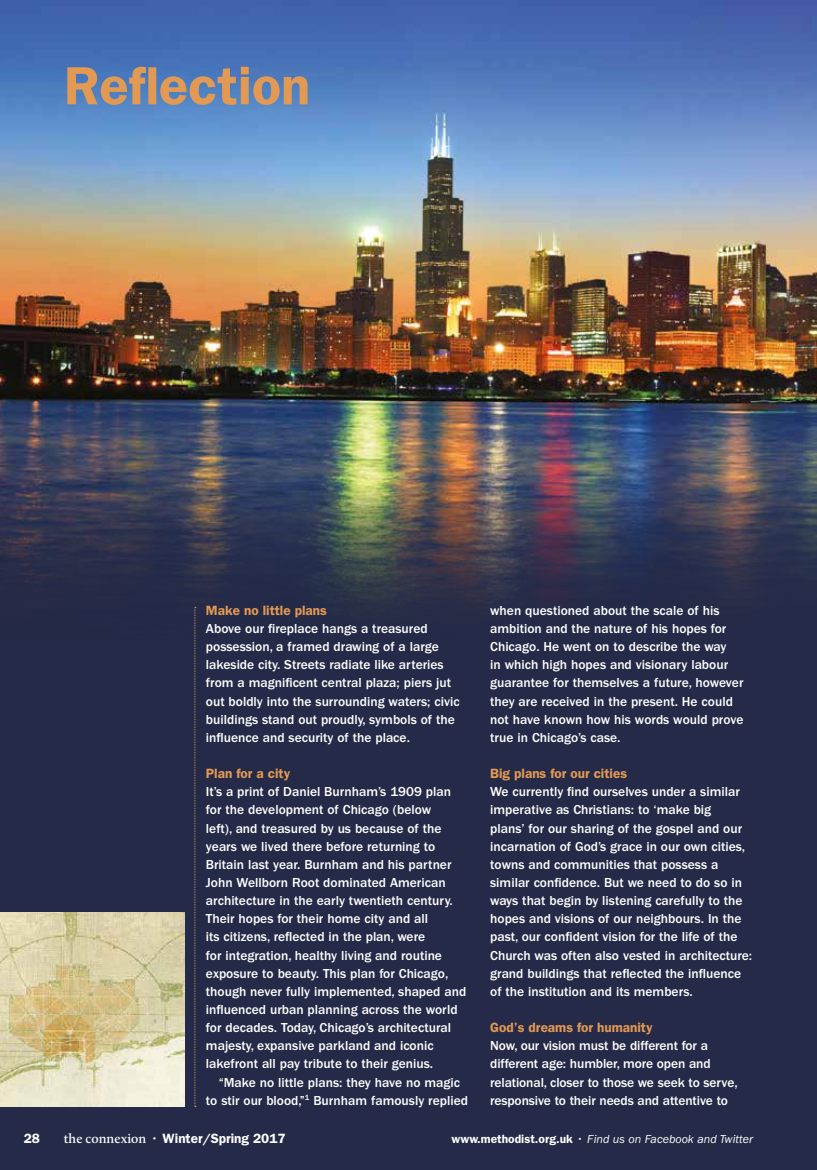
<style>
.page{position:relative;width:817px;height:1170px;background:#fff}
.page>*{position:absolute;margin:0;border:0;box-sizing:border-box;transform-origin:0 0}
.t1{font:600 54px "Franklin Gothic";color:#e29954}
.t2{font:500 13.5px/18.1px "Franklin Gothic";color:#fff}
.t3{font:600 13.5px "Franklin Gothic";color:#e29954}
.t4{font:600 13.5px "Franklin Gothic";color:#fff}
.t5{font:italic 12px "Franklin Gothic";color:#fff}
.s1{font-family:"Calluna"}
.s2{font-weight:400}
.s3{font-weight:600;font-style:normal}
.s4{font-style:normal}
</style>
<div class="page">
<img style="left:0;top:0;width:816px;height:485px">
<svg style="left:0;top:485px;width:816px;height:156px;background:#35384d"></svg>
<div style="left:0;top:641px;width:816px;height:528px;background:#242a47"></div>
<svg style="left:194px;top:607px;width:2px;height:500px"></svg>
<img style="left:0;top:912px;width:185px;height:194px">
<h1 class="t1" style="left:64px;top:54px;width:248px">Reflection</h1>
<p class="t3" style="left:206px;top:602px;width:122px">Make no little plans</p>
<p class="t2" style="left:206px;top:619px;width:255px">Above our fireplace hangs a treasured possession, a framed drawing of a large lakeside city. Streets radiate like arteries from a magnificent central plaza; piers jut out boldly into the surrounding waters; civic buildings stand out proudly, symbols of the influence and security of the place.</p>
<p class="t3" style="left:206px;top:765px;width:86px">Plan for a city</p>
<p class="t2" style="left:206px;top:782px;width:262px">It’s a print of Daniel Burnham’s 1909 plan for the development of Chicago (below<br>left), and treasured by us because of the years we lived there before returning to Britain last year. Burnham and his partner John Wellborn Root dominated American architecture in the early twentieth century.<br>Their hopes for their home city and all<br>its citizens, reflected in the plan, were<br>for integration, healthy living and routine exposure to beauty. This plan for Chicago, though never fully implemented, shaped and influenced urban planning across the world for decades. Today, Chicago’s architectural majesty, expansive parkland and iconic lakefront all pay tribute to their genius.</p>
<p class="t2" style="left:206px;top:1073px;width:263px;text-align:center">“Make no little plans: they have no magic<br>to stir our blood,”<sup>1</sup> Burnham famously replied</p>
<p class="t2" style="left:490px;top:601px;width:255px">when questioned about the scale of his ambition and the nature of his hopes for Chicago. He went on to describe the way<br>in which high hopes and visionary labour guarantee for themselves a future, however they are received in the present. He could not have known how his words would prove true in Chicago’s case.</p>
<p class="t3" style="left:490px;top:765px;width:138px">Big plans for our cities</p>
<p class="t2" style="left:490px;top:782px;width:263px">We currently find ourselves under a similar imperative as Christians: to ‘make big<br>plans’ for our sharing of the gospel and our incarnation of God’s grace in our own cities, towns and communities that possess a similar confidence. But we need to do so in ways that begin by listening carefully to the hopes and visions of our neighbours. In the past, our confident vision for the life of the Church was often also vested in architecture: grand buildings that reflected the influence of the institution and its members.</p>
<p class="t3" style="left:490px;top:1019px;width:164px">God’s dreams for humanity</p>
<p class="t2" style="left:490px;top:1036px;width:249px">Now, our vision must be different for a different age: humbler, more open and relational, closer to those we seek to serve, responsive to their needs and attentive to</p>
<p class="t4" style="left:24px;top:1130px;width:18px">28</p>
<p class="t4" style="left:64px;top:1130px;width:223px"><span class="s1">the connexion</span> <span class="s2">•</span> Winter/Spring 2017</p>
<p class="t5" style="left:451px;top:1132px;width:303px"><span class="s3">www.methodist.org.uk</span> <span class="s4">•</span> Find us on Facebook and Twitter</p>
</div>
